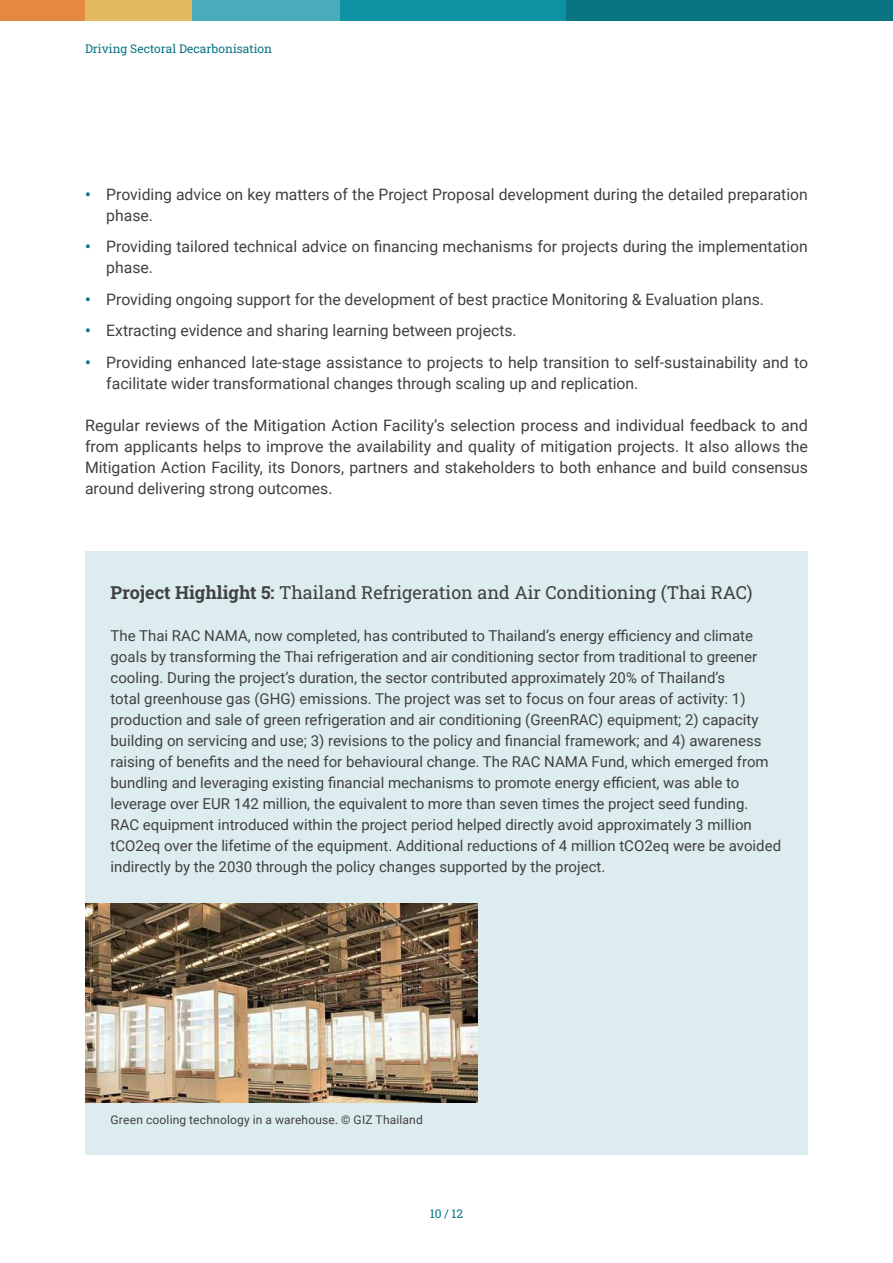
<style>
.page{position:relative;width:893px;height:1263px;background:#fff}
.page>*{position:absolute;margin:0;border:0;box-sizing:border-box;transform-origin:0 0}
.t1{font:18px "Roboto Slab";color:#404041}
.t2{font:15.75px/21px "Roboto";color:#404041}
.t3{font:15px/21px "Roboto";color:#404041}
.t4{font:12px "Roboto";letter-spacing:.015em;color:#404041}
.t5{font:12px "Roboto Slab";color:#0a7482}
.s1{font-weight:700;color:#0a7482}
.s2{font-weight:700}
</style>
<div class="page">
<div style="left:566px;top:0;width:327px;height:21px;background:#0a7482"></div>
<div style="left:0;top:0;width:85px;height:21px;background:#e6883d"></div>
<div style="left:191px;top:0;width:149px;height:21px;background:#4aacba"></div>
<div style="left:340px;top:0;width:226px;height:21px;background:#0f91a4"></div>
<div style="left:85px;top:0;width:106px;height:21px;background:#e3ba60"></div>
<div style="left:85px;top:551px;width:723px;height:604px;background:#ddecef"></div>
<img style="left:85px;top:903px;width:392px;height:200px">
<p class="t5" style="left:85px;top:43px;width:188px">Driving Sectoral Decarbonisation</p>
<p class="t2" style="left:106px;top:184px;width:703px;text-indent:-21px"><span class="s1">•</span> Providing advice on key matters of the Project Proposal development during the detailed preparation phase.</p>
<p class="t2" style="left:106px;top:235px;width:703px;text-indent:-21px"><span class="s1">•</span> Providing tailored technical advice on financing mechanisms for projects during the implementation phase.</p>
<p class="t2" style="left:85px;top:289px;width:681px"><span class="s1">•</span> Providing ongoing support for the development of best practice Monitoring &amp; Evaluation plans.</p>
<p class="t2" style="left:85px;top:321px;width:433px"><span class="s1">•</span> Extracting evidence and sharing learning between projects.</p>
<p class="t2" style="left:106px;top:352px;width:703px;text-indent:-21px"><span class="s1">•</span> Providing enhanced late-stage assistance to projects to help transition to self-sustainability and to facilitate wider transformational changes through scaling up and replication.</p>
<p class="t2" style="left:85px;top:415px;width:724px;text-align:justify">Regular reviews of the Mitigation Action Facility’s selection process and individual feedback to and from applicants helps to improve the availability and quality of mitigation projects. It also allows the Mitigation Action Facility, its Donors, partners and stakeholders to both enhance and build consensus around delivering strong outcomes.</p>
<p class="t1" style="left:111px;top:580px;width:644px"><span class="s2">Project Highlight 5:</span> Thailand Refrigeration and Air Conditioning (Thai RAC)</p>
<p class="t3" style="left:111px;top:624px;width:672px">The Thai RAC NAMA, now completed, has contributed to Thailand’s energy efficiency and climate goals by transforming the Thai refrigeration and air conditioning sector from traditional to greener cooling. During the project’s duration, the sector contributed approximately 20% of Thailand’s<br>total greenhouse gas (GHG) emissions. The project was set to focus on four areas of activity: 1) production and sale of green refrigeration and air conditioning (GreenRAC) equipment; 2) capacity building on servicing and use; 3) revisions to the policy and financial framework; and 4) awareness raising of benefits and the need for behavioural change. The RAC NAMA Fund, which emerged from bundling and leveraging existing financial mechanisms to promote energy efficient, was able to leverage over EUR 142 million, the equivalent to more than seven times the project seed funding.<br>RAC equipment introduced within the project period helped directly avoid approximately 3 million tCO2eq over the lifetime of the equipment. Additional reductions of 4 million tCO2eq were be avoided indirectly by the 2030 through the policy changes supported by the project.</p>
<p class="t4" style="left:111px;top:1111px;width:314px">Green cooling technology in a warehouse. © GIZ Thailand</p>
<p class="t5" style="left:430px;top:1205px;width:35px">10 / 12</p>
</div>
